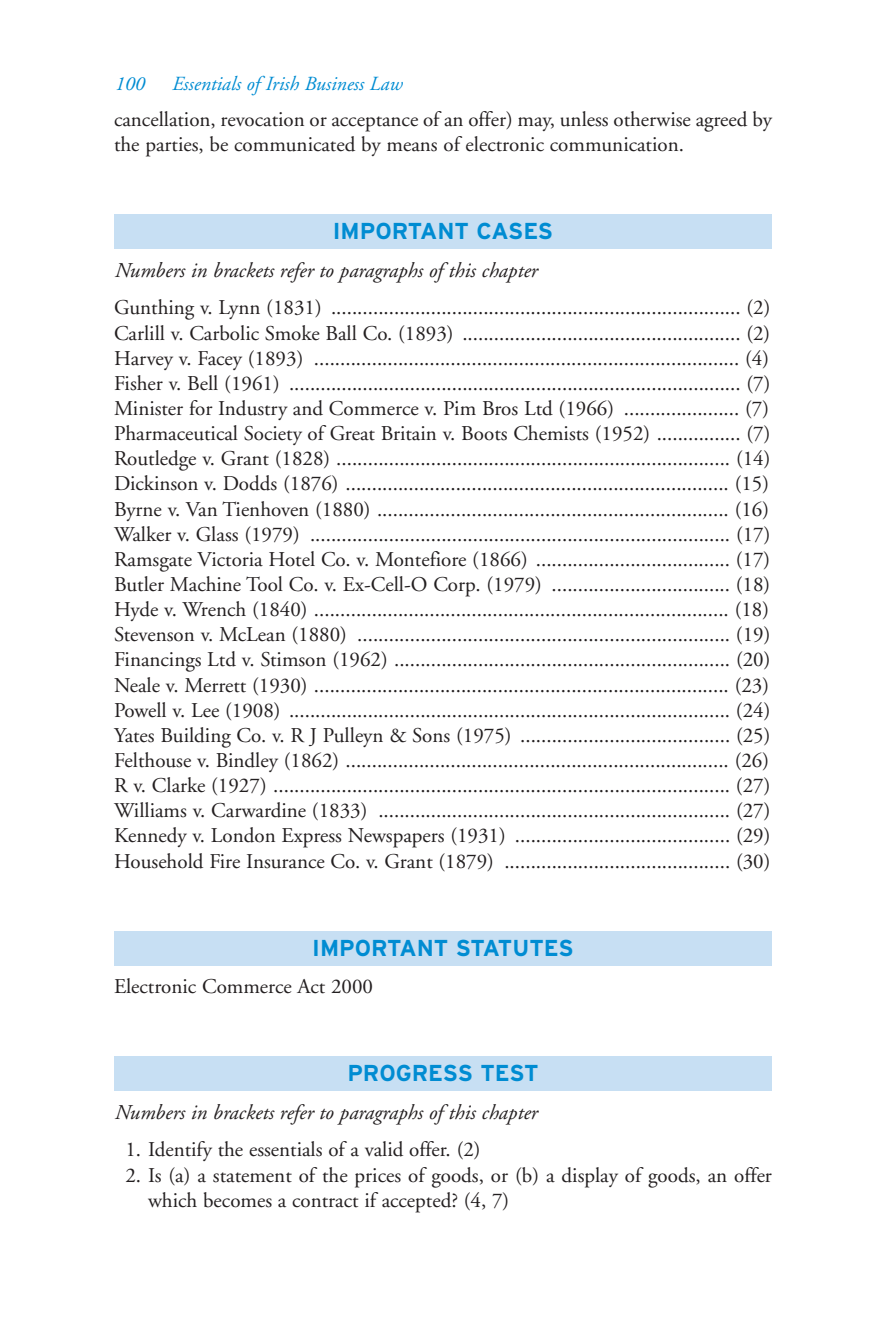
<style>
.page{position:relative;width:884px;height:1326px;background:#fff}
.page>*{position:absolute;margin:0;border:0;box-sizing:border-box;transform-origin:0 0}
.t1{font:700 23px "Interstate";color:#008cd2}
.t2{font:21px/25.2px "Adobe Garamond";color:#231f20}
.t3{font:italic 21px "Adobe Garamond";color:#231f20}
.t4{font:italic 20px "Adobe Garamond";color:#008cd2}
</style>
<div class="page">
<svg style="left:114px;top:214px;width:658px;height:877px"></svg>
<p class="t4" style="left:114px;top:76px;width:31px">100</p>
<p class="t4" style="left:171px;top:76px;width:232px">Essentials of Irish Business Law</p>
<p class="t2" style="left:114px;top:109px;width:659px">cancellation, revocation or acceptance of an offer) may, unless otherwise agreed by the parties, be communicated by means of electronic communication.</p>
<p class="t1" style="left:333px;top:222px;width:222px">IMPORTANT CASES</p>
<p class="t3" style="left:114px;top:262px;width:424px">Numbers in brackets refer to paragraphs of this chapter</p>
<p class="t2" style="left:114px;top:297px;width:658px;text-align:justify">Gunthing v. Lynn (1831) .............................................................................. (2)<br>Carlill v. Carbolic Smoke Ball Co. (1893) ..................................................... (2)<br>Harvey v. Facey (1893) ................................................................................. (4)<br>Fisher v. Bell (1961) ...................................................................................... (7)<br>Minister for Industry and Commerce v. Pim Bros Ltd (1966) ...................... (7)<br>Pharmaceutical Society of Great Britain v. Boots Chemists (1952) ................ (7)<br>Routledge v. Grant (1828) ........................................................................... (14)<br>Dickinson v. Dodds (1876) ......................................................................... (15)<br>Byrne v. Van Tienhoven (1880) ................................................................... (16)<br>Walker v. Glass (1979) ................................................................................ (17)<br>Ramsgate Victoria Hotel Co. v. Montefiore (1866) ..................................... (17)<br>Butler Machine Tool Co. v. Ex-Cell-O Corp. (1979) .................................. (18)<br>Hyde v. Wrench (1840) ............................................................................... (18)<br>Stevenson v. McLean (1880) ....................................................................... (19)<br>Financings Ltd v. Stimson (1962) ................................................................ (20)<br>Neale v. Merrett (1930) ............................................................................... (23)<br>Powell v. Lee (1908) .................................................................................... (24)<br>Yates Building Co. v. R J Pulleyn &amp; Sons (1975) ........................................ (25)<br>Felthouse v. Bindley (1862) ......................................................................... (26)<br>R v. Clarke (1927) ....................................................................................... (27)<br>Williams v. Carwardine (1833) ................................................................... (27)<br>Kennedy v. London Express Newspapers (1931) ......................................... (29)<br>Household Fire Insurance Co. v. Grant (1879) ........................................... (30)</p>
<p class="t1" style="left:312px;top:938px;width:263px">IMPORTANT STATUTES</p>
<p class="t2" style="left:114px;top:975px;width:260px">Electronic Commerce Act 2000</p>
<p class="t1" style="left:347px;top:1064px;width:193px">PROGRESS TEST</p>
<p class="t3" style="left:114px;top:1103px;width:424px">Numbers in brackets refer to paragraphs of this chapter</p>
<p class="t2" style="left:125px;top:1139px;width:357px">1. Identify the essentials of a valid offer. (2)</p>
<p class="t2" style="left:148px;top:1164px;width:625px;text-indent:-23px">2. Is (a) a statement of the prices of goods, or (b) a display of goods, an offer which becomes a contract if accepted? (4, 7)</p>
</div>
